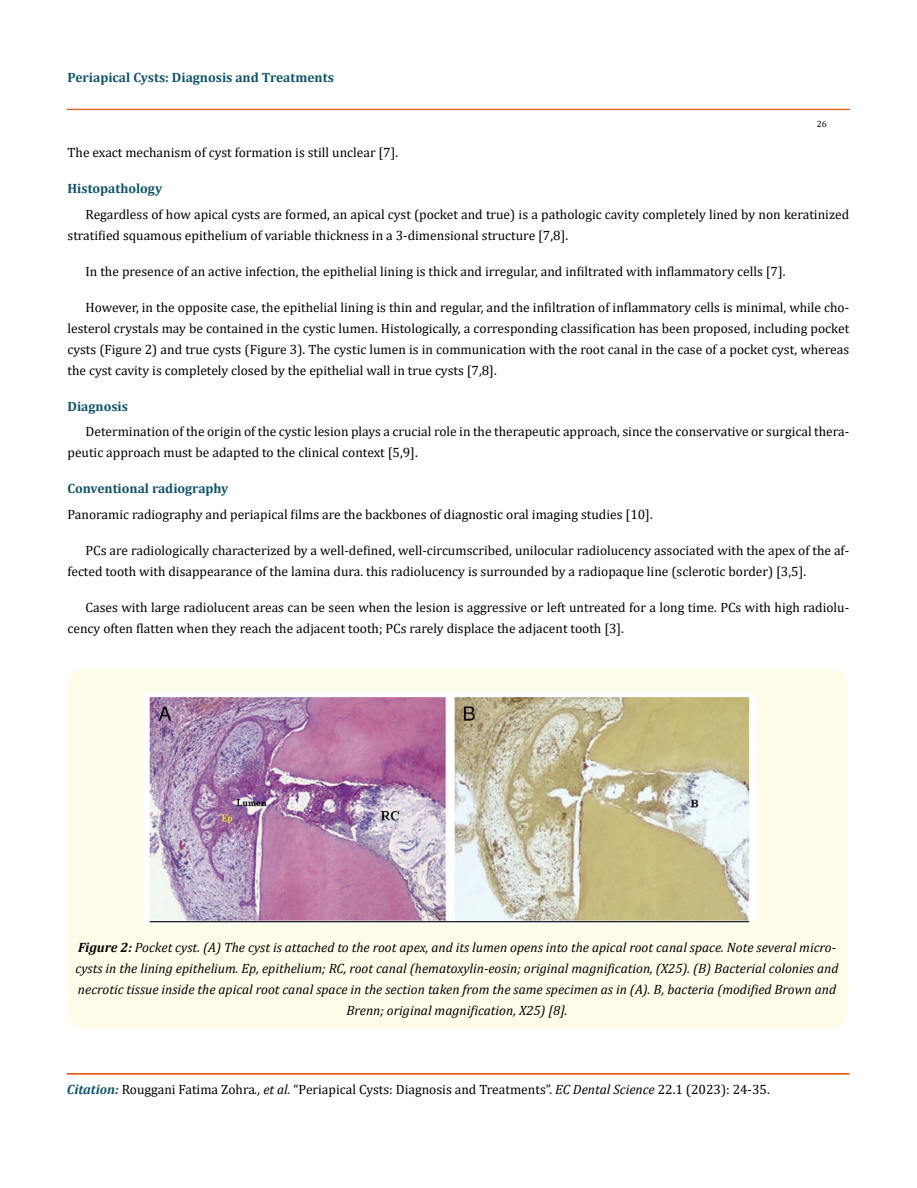
<style>
.page{position:relative;width:917px;height:1188px;background:#fff}
.page>*{position:absolute;margin:0;border:0;box-sizing:border-box;transform-origin:0 0}
.t1{font:13.5px/21px "Cambria";color:#000}
.t2{font:italic 13.5px/21px "Cambria";color:#000;text-align:center}
.t3{font:700 13.5px "Cambria";color:#0e546a}
.t4{font:9px "Cambria";color:#000}
.s1{font-weight:700}
.s2{font-weight:700;font-style:italic;color:#0e546a}
.s3{font-style:italic}
</style>
<div class="page">
<div style="left:67px;top:109px;width:782px;height:1px;border:1px solid #e05d1a"></div>
<div style="left:67px;top:668px;width:780px;height:361px;background:#fffde9;border-radius:18px"></div>
<img style="left:145px;top:692px;width:610px;height:231px">
<p class="t3" style="left:68px;top:68px;width:268px">Periapical Cysts: Diagnosis and Treatments</p>
<p class="t4" style="left:816px;top:118px;width:11px">26</p>
<p class="t1" style="left:68px;top:142px;width:332px">The exact mechanism of cyst formation is still unclear [7].</p>
<p class="t3" style="left:68px;top:179px;width:96px">Histopathology</p>
<p class="t1" style="left:68px;top:203px;width:783px;text-indent:18px">Regardless of how apical cysts are formed, an apical cyst (pocket and true) is a pathologic cavity completely lined by non keratinized stratified squamous epithelium of variable thickness in a 3-dimensional structure [7,8].</p>
<p class="t1" style="left:85px;top:260px;width:701px">In the presence of an active infection, the epithelial lining is thick and irregular, and infiltrated with inflammatory cells [7].</p>
<p class="t1" style="left:67px;top:296px;width:783px;text-align:justify;text-indent:18px">However, in the opposite case, the epithelial lining is thin and regular, and the infiltration of inflammatory cells is minimal, while cho&shy;lesterol crystals may be contained in the cystic lumen. Histologically, a corresponding classification has been proposed, including pocket cysts (Figure 2) and true cysts (Figure 3). The cystic lumen is in communication with the root canal in the case of a pocket cyst, whereas the cyst cavity is completely closed by the epithelial wall in true cysts [7,8].</p>
<p class="t3" style="left:67px;top:396px;width:62px">Diagnosis</p>
<p class="t1" style="left:67px;top:421px;width:783px;text-indent:18px">Determination of the origin of the cystic lesion plays a crucial role in the therapeutic approach, since the conservative or surgical thera&shy;peutic approach must be adapted to the clinical context [5,9].</p>
<p class="t3" style="left:67px;top:479px;width:162px">Conventional radiography</p>
<p class="t1" style="left:67px;top:503px;width:586px">Panoramic radiography and periapical films are the backbones of diagnostic oral imaging studies [10].</p>
<p class="t1" style="left:67px;top:539px;width:783px;text-indent:18px">PCs are radiologically characterized by a well-defined, well-circumscribed, unilocular radiolucency associated with the apex of the af&shy;fected tooth with disappearance of the lamina dura. this radiolucency is surrounded by a radiopaque line (sclerotic border) [3,5].</p>
<p class="t1" style="left:67px;top:596px;width:783px;text-indent:18px">Cases with large radiolucent areas can be seen when the lesion is aggressive or left untreated for a long time. PCs with high radiolu&shy;cency often flatten when they reach the adjacent tooth; PCs rarely displace the adjacent tooth [3].</p>
<p class="t2" style="left:76px;top:937px;width:764px"><span class="s1">Figure 2:</span> Pocket cyst. (A) The cyst is attached to the root apex, and its lumen opens into the apical root canal space. Note several micro&shy;cysts in the lining epithelium. Ep, epithelium; RC, root canal (hematoxylin-eosin; original magnification, (X25). (B) Bacterial colonies and necrotic tissue inside the apical root canal space in the section taken from the same specimen as in (A). B, bacteria (modified Brown and Brenn; original magnification, X25) [8].</p>
<p class="t1" style="left:67px;top:1079px;width:704px"><span class="s2">Citation:</span> Rouggani Fatima Zohra<span class="s3">., et al.</span> “Periapical Cysts: Diagnosis and Treatments”. <span class="s3">EC Dental Science</span> 22.1 (2023): 24-35.</p>
</div>
